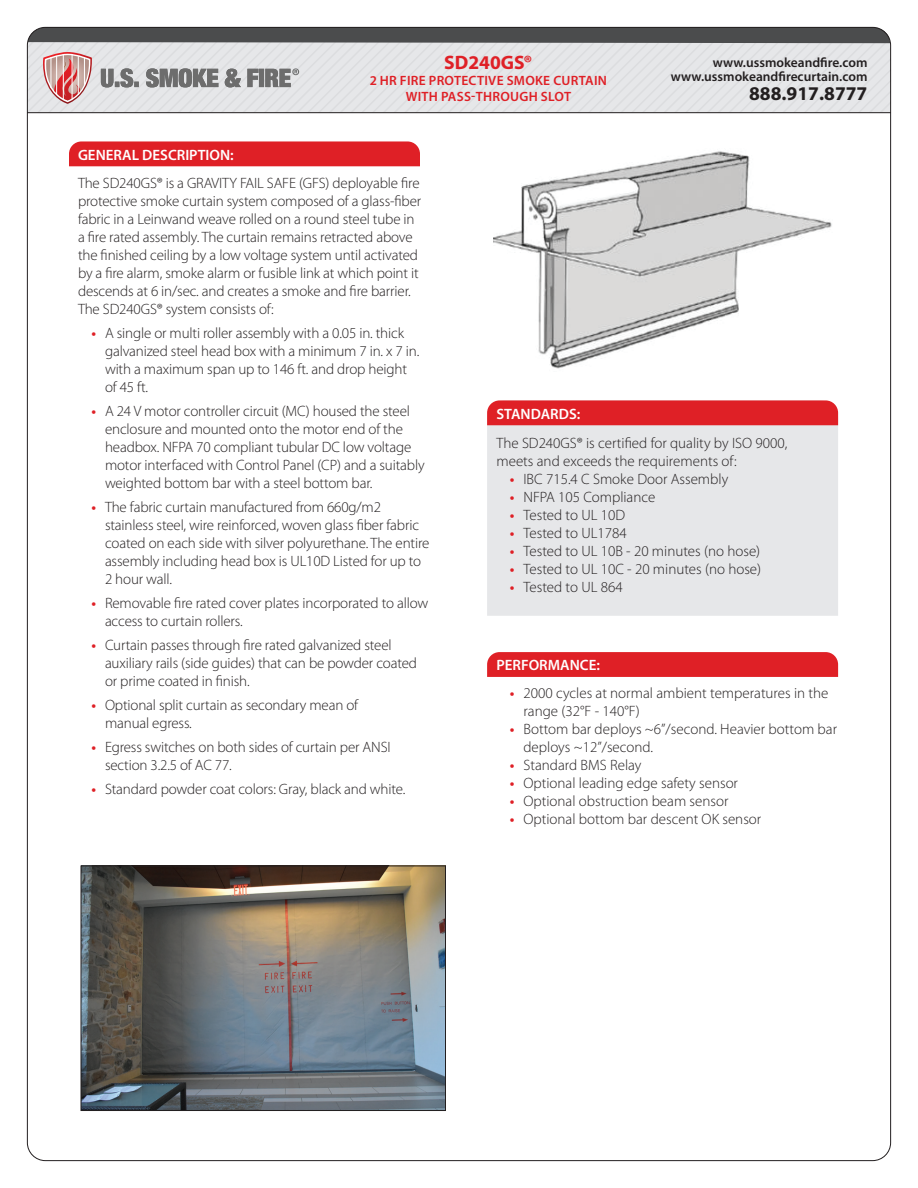
<style>
.page{position:relative;width:918px;height:1188px;background:#fff}
.page>*{position:absolute;margin:0;border:0;box-sizing:border-box;transform-origin:0 0}
.t1{font:700 19.5px "Myriad Pro";color:#231f20}
.t2{font:700 19.5px "Myriad Pro";color:#df2026}
.t3{font:300 15px/18px "Myriad Pro";letter-spacing:-.01em;color:#231f20}
.t4{font:600 15px "Myriad Pro";color:#fff}
.t5{font:600 13.5px/13.5px "Myriad Pro";color:#231f20;text-align:right}
.t6{font:600 13.5px/16.2px "Myriad Pro";letter-spacing:.02em;color:#df2026;text-align:center}
.s1{font-weight:600;color:#df2026}
</style>
<div class="page">
<div style="left:69px;top:141px;width:351px;height:25px;background:#df2026"></div>
<div style="left:487px;top:425px;width:351px;height:191px;background:#e6e7e9"></div>
<hr style="left:27px;top:112px;width:864px;height:1px;background:#231f20">
<div style="left:487px;top:400px;width:351px;height:25px;background:#df2026"></div>
<svg style="left:487px;top:652px;width:351px;height:25px;background:#df2329"></svg>
<img style="left:493px;top:151px;width:339px;height:218px">
<img style="left:83px;top:868px;width:361px;height:241px">
<div style="left:81px;top:866px;width:365px;height:245px;border:1px solid #231f20"></div>
<svg style="left:28px;top:26px;width:862px;height:86px;background:#c3c2c4"></svg>
<h1 class="t2" style="left:444px;top:49px;width:90px">SD240GS®</h1>
<p class="t6" style="left:370px;top:72px;width:239px">2 HR FIRE PROTECTIVE SMOKE CURTAIN<br>WITH PASS-THROUGH SLOT</p>
<p class="t5" style="left:671px;top:55px;width:198px">www.ussmokeandfire.com www.ussmokeandfirecurtain.com</p>
<h1 class="t1" style="left:749px;top:81px;width:120px">888.917.8777</h1>
<p class="t4" style="left:78px;top:145px;width:157px">GENERAL DESCRIPTION:</p>
<p class="t3" style="left:78px;top:174px;width:345px">The SD240GS® is a GRAVITY FAIL SAFE (GFS) deployable fire protective smoke curtain system composed of a glass-fiber fabric in a Leinwand weave rolled on a round steel tube in a fire rated assembly. The curtain remains retracted above the finished ceiling by a low voltage system until activated by a fire alarm, smoke alarm or fusible link at which point it descends at 6 in/sec. and creates a smoke and fire barrier.<br>The SD240GS® system consists of:</p>
<p class="t3" style="left:105px;top:324px;width:316px;text-indent:-14px"><span class="s1">•</span> A single or multi roller assembly with a 0.05 in. thick galvanized steel head box with a minimum 7 in. x 7 in. with a maximum span up to 146 ft. and drop height of 45 ft.</p>
<p class="t3" style="left:105px;top:402px;width:321px;text-indent:-14px"><span class="s1">•</span> A 24 V motor controller circuit (MC) housed the steel enclosure and mounted onto the motor end of the headbox. NFPA 70 compliant tubular DC low voltage motor interfaced with Control Panel (CP) and a suitably weighted bottom bar with a steel bottom bar.</p>
<p class="t3" style="left:105px;top:498px;width:326px;text-indent:-14px"><span class="s1">•</span> The fabric curtain manufactured from 660g/m2 stainless steel, wire reinforced, woven glass fiber fabric coated on each side with silver polyurethane. The entire assembly including head box is UL10D Listed for up to 2 hour wall.</p>
<p class="t3" style="left:105px;top:594px;width:325px;text-indent:-14px"><span class="s1">•</span> Removable fire rated cover plates incorporated to allow access to curtain rollers.</p>
<p class="t3" style="left:105px;top:636px;width:314px;text-indent:-14px"><span class="s1">•</span> Curtain passes through fire rated galvanized steel auxiliary rails (side guides) that can be powder coated or prime coated in finish.</p>
<p class="t3" style="left:105px;top:696px;width:255px;text-indent:-14px"><span class="s1">•</span> Optional split curtain as secondary mean of manual egress.</p>
<p class="t3" style="left:105px;top:738px;width:287px;text-indent:-14px"><span class="s1">•</span> Egress switches on both sides of curtain per ANSI section 3.2.5 of AC 77.</p>
<p class="t3" style="left:92px;top:780px;width:315px"><span class="s1">•</span> Standard powder coat colors: Gray, black and white.</p>
<p class="t4" style="left:496px;top:405px;width:85px">STANDARDS:</p>
<p class="t3" style="left:496px;top:433px;width:292px">The SD240GS® is certified for quality by ISO 9000, meets and exceeds the requirements of:</p>
<p class="t3" style="left:510px;top:469px;width:220px"><span class="s1">•</span> IBC 715.4 C Smoke Door Assembly</p>
<p class="t3" style="left:510px;top:487px;width:147px"><span class="s1">•</span> NFPA 105 Compliance</p>
<p class="t3" style="left:510px;top:505px;width:117px"><span class="s1">•</span> Tested to UL 10D</p>
<p class="t3" style="left:510px;top:523px;width:118px"><span class="s1">•</span> Tested to UL1784</p>
<p class="t3" style="left:510px;top:541px;width:252px"><span class="s1">•</span> Tested to UL 10B - 20 minutes (no hose)</p>
<p class="t3" style="left:510px;top:559px;width:253px"><span class="s1">•</span> Tested to UL 10C - 20 minutes (no hose)</p>
<p class="t3" style="left:510px;top:577px;width:114px"><span class="s1">•</span> Tested to UL 864</p>
<p class="t4" style="left:496px;top:655px;width:105px">PERFORMANCE:</p>
<p class="t3" style="left:523px;top:684px;width:306px;text-indent:-14px"><span class="s1">•</span> 2000 cycles at normal ambient temperatures in the range (32°F - 140°F)</p>
<p class="t3" style="left:523px;top:720px;width:315px;text-indent:-14px"><span class="s1">•</span> Bottom bar deploys ~6”/second. Heavier bottom bar deploys ~12”/second.</p>
<p class="t3" style="left:510px;top:756px;width:133px"><span class="s1">•</span> Standard BMS Relay</p>
<p class="t3" style="left:510px;top:774px;width:230px"><span class="s1">•</span> Optional leading edge safety sensor</p>
<p class="t3" style="left:510px;top:792px;width:220px"><span class="s1">•</span> Optional obstruction beam sensor</p>
<p class="t3" style="left:510px;top:810px;width:253px"><span class="s1">•</span> Optional bottom bar descent OK sensor</p>
</div>
